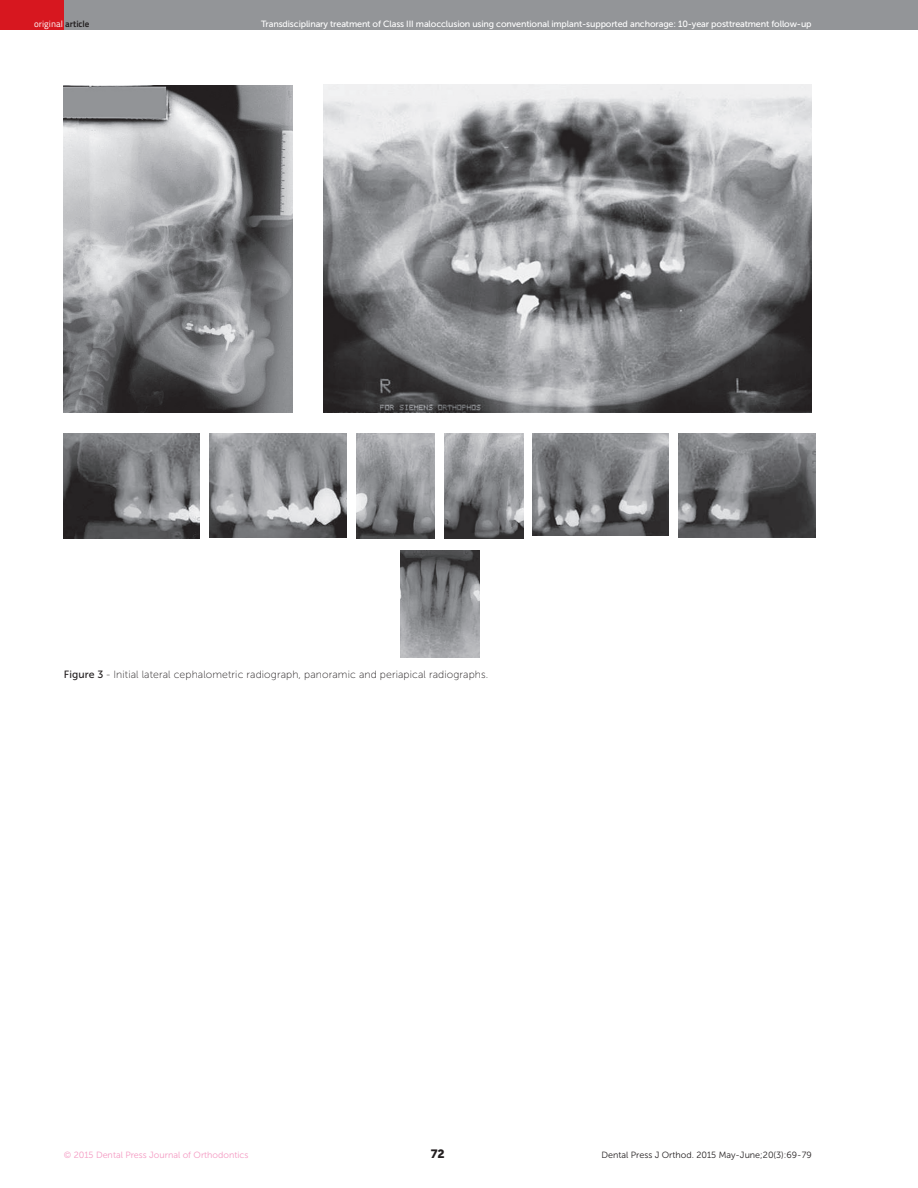
<style>
.page{position:relative;width:918px;height:1188px;background:#fff}
.page>*{position:absolute;margin:0;border:0;box-sizing:border-box;transform-origin:0 0}
.t1{font:12px "Museo Sans 900";color:#231f20}
.t2{font:10.5px "Museo Sans 100";letter-spacing:.01em;color:#231f20}
.t3{font:9px "Museo Sans 500";letter-spacing:-.015em;color:#fff}
.t4{font:9px "Museo Sans 300";color:#231f20}
.t5{font:9px "Museo Sans 300";color:#f499c2}
.t6{font:9px "Titillium Text 22 L";color:#fff}
.s1{font-weight:700;color:#231f20}
.s2{font-family:"Museo Sans 500"}
</style>
<div class="page">
<div style="left:0;top:0;width:918px;height:30px;background:#939598"></div>
<div style="left:0;top:0;width:64px;height:30px;background:#d7171f"></div>
<img style="left:64px;top:85px;width:228px;height:327px">
<img style="left:323px;top:85px;width:489px;height:327px">
<img style="left:64px;top:434px;width:135px;height:104px">
<img style="left:533px;top:434px;width:135px;height:102px">
<img style="left:209px;top:434px;width:138px;height:104px">
<img style="left:678px;top:434px;width:138px;height:104px">
<img style="left:356px;top:434px;width:79px;height:104px">
<img style="left:445px;top:434px;width:78px;height:104px">
<img style="left:400px;top:551px;width:80px;height:106px">
<p class="t6" style="left:34px;top:17px;width:57px">original <span class="s1">article</span></p>
<p class="t3" style="left:261px;top:19px;width:552px">Transdisciplinary treatment of Class III malocclusion using conventional implant-supported anchorage: 10-year posttreatment follow-up</p>
<p class="t2" style="left:64px;top:668px;width:426px"><span class="s2">Figure 3</span> - Initial lateral cephalometric radiograph, panoramic and periapical radiographs.</p>
<p class="t5" style="left:64px;top:1150px;width:186px">© 2015 Dental Press Journal of Orthodontics</p>
<h1 class="t1" style="left:431px;top:1147px;width:16px">72</h1>
<p class="t4" style="left:602px;top:1150px;width:212px">Dental Press J Orthod. 2015 May-June;20(3):69-79</p>
</div>
